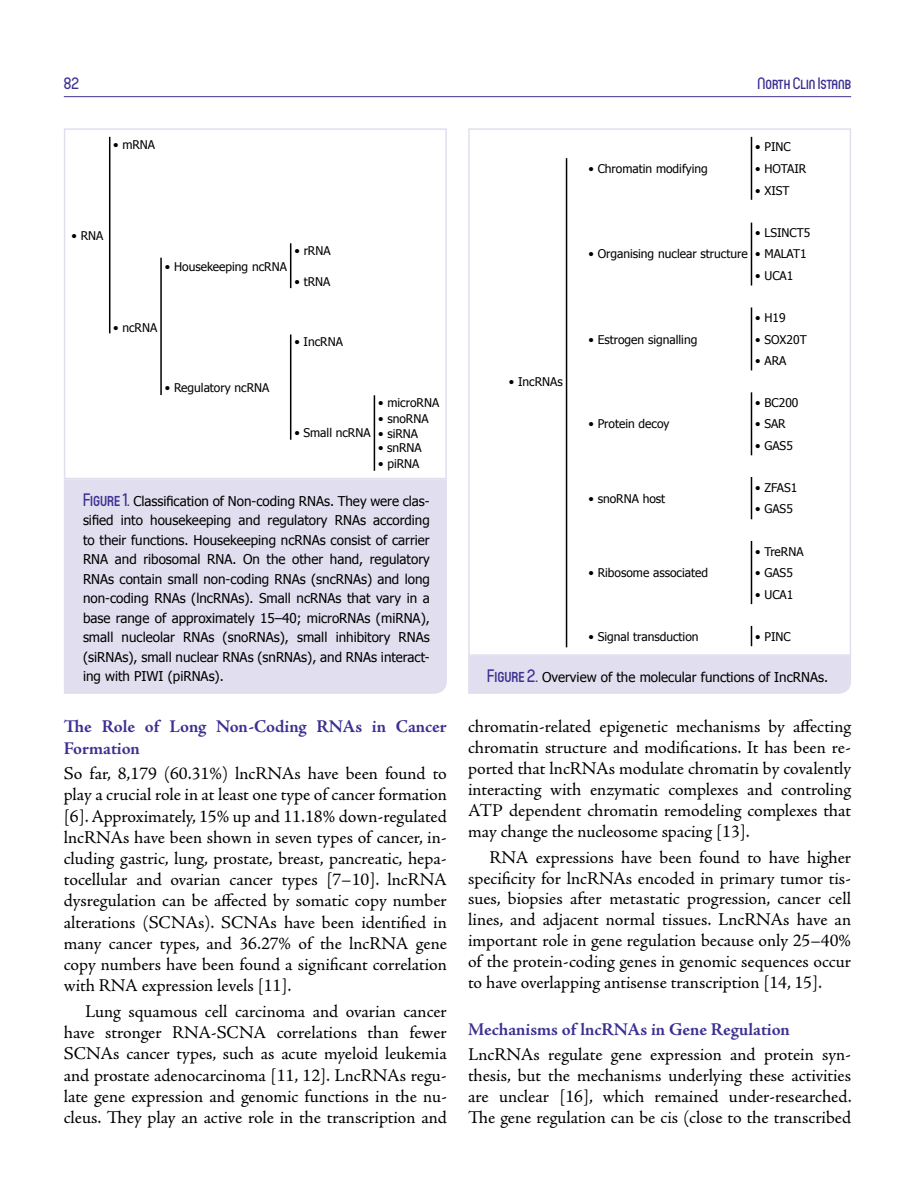
<style>
.page{position:relative;width:915px;height:1191px;background:#fff}
.page>*{position:absolute;margin:0;border:0;box-sizing:border-box;transform-origin:0 0}
.t1{font:18px/21.1px "Adobe Jenson Pro";letter-spacing:-.005em;color:#000;text-align:justify}
.t2{font:700 18px/21.1px "Adobe Jenson Pro";letter-spacing:-.005em;color:#3c3091}
.t3{font:500 16.5px "Circula";color:#3c3091}
.t4{font:13.5px/19.5px "Tahoma";color:#000;text-align:justify}
.t5{font:12px "Tahoma";color:#000}
.s1{font-family:"Circula";font-weight:500;font-size:18px;color:#3c3091}
</style>
<div class="page">
<hr style="left:64px;top:96px;width:786px;height:1px;background:#3c3091">
<div style="left:64px;top:128px;width:382px;height:351px;border:2px solid #e1dfef"></div>
<hr style="left:109px;top:137px;width:1px;height:196px;background:#000">
<hr style="left:160px;top:258px;width:2px;height:137px;background:#000">
<hr style="left:290px;top:243px;width:1px;height:45px;background:#000">
<hr style="left:290px;top:334px;width:1px;height:106px;background:#000">
<hr style="left:373px;top:395px;width:2px;height:76px;background:#000">
<div style="left:64px;top:479px;width:382px;height:215px;background:#e1dfef"></div>
<div style="left:468px;top:128px;width:382px;height:528px;border:2px solid #e1dfef"></div>
<div style="left:468px;top:656px;width:382px;height:38px;background:#e1dfef"></div>
<hr style="left:565px;top:158px;width:2px;height:489px;background:#000">
<hr style="left:750px;top:137px;width:2px;height:63px;background:#000">
<hr style="left:750px;top:222px;width:2px;height:63px;background:#000">
<hr style="left:750px;top:307px;width:2px;height:63px;background:#000">
<hr style="left:750px;top:392px;width:2px;height:63px;background:#000">
<hr style="left:750px;top:477px;width:2px;height:42px;background:#000">
<hr style="left:750px;top:541px;width:2px;height:63px;background:#000">
<hr style="left:750px;top:626px;width:2px;height:20px;background:#000">
<p class="t3" style="left:64px;top:73px;width:16px">82</p>
<p class="t3" style="left:757px;top:73px;width:95px">North Clin Istanb</p>
<p class="t5" style="left:113px;top:136px;width:43px">• mRNA</p>
<p class="t5" style="left:71px;top:227px;width:33px">• RNA</p>
<p class="t5" style="left:165px;top:259px;width:124px">• Housekeeping ncRNA</p>
<p class="t5" style="left:294px;top:242px;width:38px">• rRNA</p>
<p class="t5" style="left:294px;top:273px;width:37px">• tRNA</p>
<p class="t5" style="left:113px;top:319px;width:46px">• ncRNA</p>
<p class="t5" style="left:165px;top:379px;width:106px">• Regulatory ncRNA</p>
<p class="t5" style="left:294px;top:333px;width:50px">• IncRNA</p>
<p class="t5" style="left:294px;top:424px;width:78px">• Small ncRNA</p>
<p class="t5" style="left:378px;top:395px;width:62px">• microRNA</p>
<p class="t5" style="left:378px;top:410px;width:52px">• snoRNA</p>
<p class="t5" style="left:378px;top:425px;width:41px">• siRNA</p>
<p class="t5" style="left:378px;top:440px;width:45px">• snRNA</p>
<p class="t5" style="left:378px;top:456px;width:43px">• piRNA</p>
<p class="t4" style="left:83px;top:490px;width:348px"><span class="s1">Figure 1.</span> Classification of Non-coding RNAs. They were clas&shy;sified into housekeeping and regulatory RNAs according to their functions. Housekeeping ncRNAs consist of carrier RNA and ribosomal RNA. On the other hand, regulatory RNAs contain small non-coding RNAs (sncRNAs) and long non-coding RNAs (lncRNAs). Small ncRNAs that vary in a base range of approximately 15–40; microRNAs (miRNA), small nucleolar RNAs (snoRNAs), small inhibitory RNAs (siRNAs), small nuclear RNAs (snRNAs), and RNAs interact&shy;ing with PIWI (piRNAs).</p>
<p class="t2" style="left:64px;top:716px;width:384px">The Role of Long Non-Coding RNAs in Cancer<br>Formation</p>
<p class="t1" style="left:64px;top:763px;width:384px">So far, 8,179 (60.31%) lncRNAs have been found to play a crucial role in at least one type of cancer formation [6]. Approximately, 15% up and 11.18% down-regulated lncRNAs have been shown in seven types of cancer, in&shy;cluding gastric, lung, prostate, breast, pancreatic, hepa&shy;tocellular and ovarian cancer types [7–10]. lncRNA dysregulation can be affected by somatic copy number alterations (SCNAs). SCNAs have been identified in many cancer types, and 36.27% of the lncRNA gene copy numbers have been found a significant correlation with RNA expression levels [11].</p>
<p class="t1" style="left:64px;top:1001px;width:384px;text-indent:21px">Lung squamous cell carcinoma and ovarian cancer have stronger RNA-SCNA correlations than fewer SCNAs cancer types, such as acute myeloid leukemia and prostate adenocarcinoma [11, 12]. LncRNAs regu&shy;late gene expression and genomic functions in the nu&shy;cleus. They play an active role in the transcription and</p>
<p class="t5" style="left:508px;top:373px;width:55px">• IncRNAs</p>
<p class="t5" style="left:588px;top:161px;width:121px">• Chromatin modifying</p>
<p class="t5" style="left:588px;top:246px;width:161px">• Organising nuclear structure</p>
<p class="t5" style="left:588px;top:331px;width:110px">• Estrogen signalling</p>
<p class="t5" style="left:755px;top:139px;width:37px">• PINC</p>
<p class="t5" style="left:755px;top:161px;width:52px">• HOTAIR</p>
<p class="t5" style="left:755px;top:182px;width:36px">• XIST</p>
<p class="t5" style="left:755px;top:224px;width:57px">• LSINCT5</p>
<p class="t5" style="left:755px;top:246px;width:53px">• MALAT1</p>
<p class="t5" style="left:755px;top:267px;width:40px">• UCA1</p>
<p class="t5" style="left:755px;top:309px;width:32px">• H19</p>
<p class="t5" style="left:755px;top:331px;width:53px">• SOX20T</p>
<p class="t5" style="left:755px;top:352px;width:33px">• ARA</p>
<p class="t5" style="left:588px;top:416px;width:83px">• Protein decoy</p>
<p class="t5" style="left:588px;top:490px;width:78px">• snoRNA host</p>
<p class="t5" style="left:755px;top:394px;width:45px">• BC200</p>
<p class="t5" style="left:755px;top:416px;width:32px">• SAR</p>
<p class="t5" style="left:755px;top:437px;width:39px">• GAS5</p>
<p class="t5" style="left:755px;top:479px;width:44px">• ZFAS1</p>
<p class="t5" style="left:755px;top:500px;width:39px">• GAS5</p>
<p class="t5" style="left:588px;top:565px;width:121px">• Ribosome associated</p>
<p class="t5" style="left:588px;top:628px;width:112px">• Signal transduction</p>
<p class="t5" style="left:755px;top:543px;width:50px">• TreRNA</p>
<p class="t5" style="left:755px;top:565px;width:39px">• GAS5</p>
<p class="t5" style="left:755px;top:586px;width:40px">• UCA1</p>
<p class="t5" style="left:755px;top:628px;width:37px">• PINC</p>
<p class="t4" style="left:487px;top:667px;width:342px"><span class="s1">Figure 2.</span> Overview of the molecular functions of IncRNAs.</p>
<p class="t1" style="left:468px;top:716px;width:384px">chromatin-related epigenetic mechanisms by affecting chromatin structure and modifications. It has been re&shy;ported that lncRNAs modulate chromatin by covalently interacting with enzymatic complexes and controling ATP dependent chromatin remodeling complexes that may change the nucleosome spacing [13].</p>
<p class="t1" style="left:468px;top:846px;width:384px;text-indent:21px">RNA expressions have been found to have higher specificity for lncRNAs encoded in primary tumor tis&shy;sues, biopsies after metastatic progression, cancer cell lines, and adjacent normal tissues. LncRNAs have an important role in gene regulation because only 25–40% of the protein-coding genes in genomic sequences occur to have overlapping antisense transcription [14, 15].</p>
<p class="t2" style="left:468px;top:1019px;width:323px">Mechanisms of lncRNAs in Gene Regulation</p>
<p class="t1" style="left:468px;top:1044px;width:385px">LncRNAs regulate gene expression and protein syn&shy;thesis, but the mechanisms underlying these activities are unclear [16], which remained under-researched.<br>The gene regulation can be cis (close to the transcribed</p>
</div>
